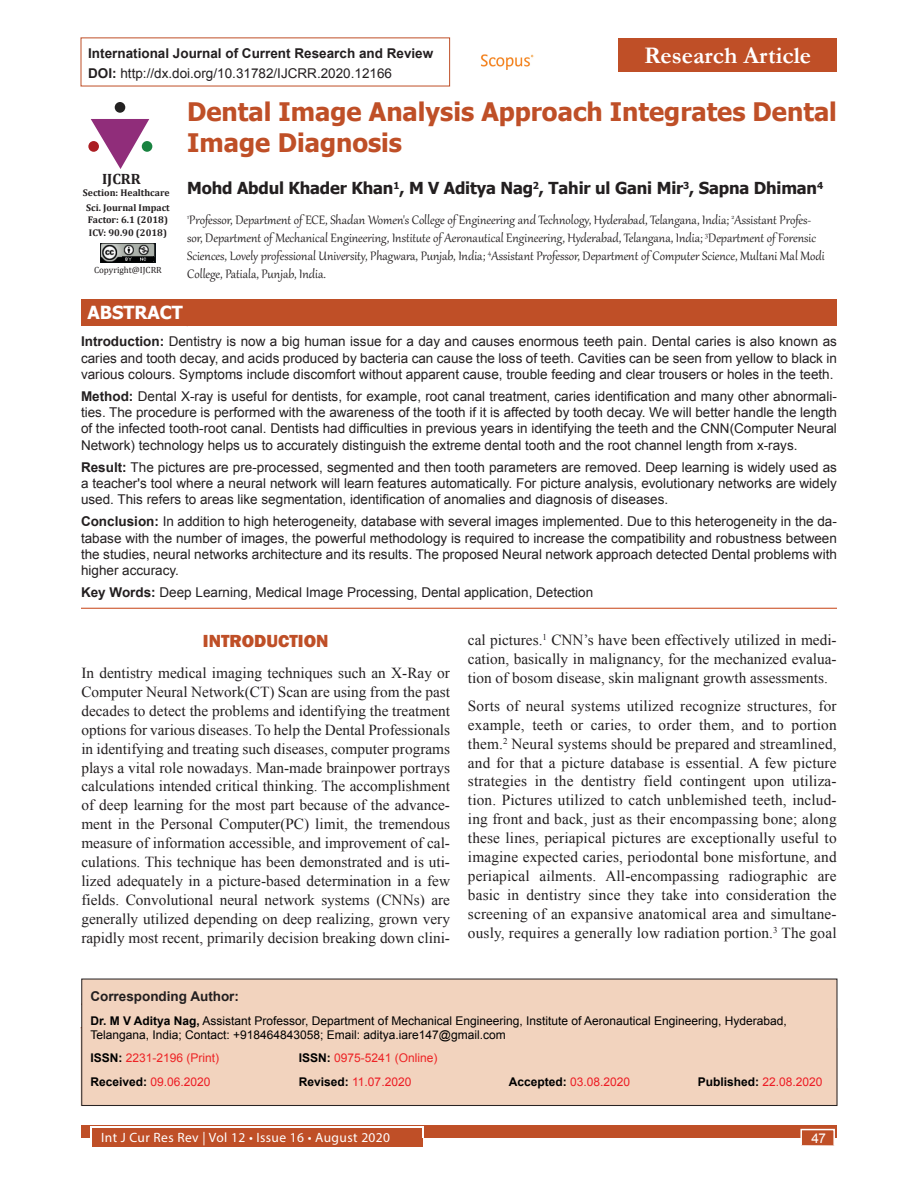
<style>
.page{position:relative;width:918px;height:1188px;background:#fff}
.page>*{position:absolute;margin:0;border:0;box-sizing:border-box;transform-origin:0 0}
.Article_title{font:700 25.5px/30.6px "Tahoma";color:#bf4f27}
.Articles{font:700 24px "Garamond";color:#fff}
.Head_1{font:800 18px "Franklin Gothic";color:#bf4f27}
.t1{font:700 18px "Tahoma";color:#fff}
.Author_name{font:700 16.5px "Tahoma";letter-spacing:-.01em;color:#231f20}
.Text{font:15.3px/18.9px "Times New Roman";color:#231f20;text-align:justify}
.Author_affiliation{font:15px/18px "Gabriola";color:#231f20}
.t2{font:700 15px "Cambria";color:#231f20}
.Abstract_text{font:13.5px/16.2px "Arial";color:#231f20;text-align:justify}
.Keywords{font:13.5px "Arial";color:#231f20}
.Corresponding_head{font:700 13.5px "Arial";color:#231f20}
.t3{font:13.5px "Myriad Pro";letter-spacing:.03em;color:#fff}
.t4{font:13.5px "Arial";color:#fff}
.Corresponding_text{font:12px/14.4px "Arial";color:#000}
.Corresponding_text-2{font:12px "Arial";color:#ed1c24}
.Corresponding_text-3{font:12px "Arial";color:#ed2224}
.Corresponding_text-4{font:700 12px "Arial";color:#000}
.t5{font:700 9.75px/11.7px "Cambria";color:#231f20}
.Text-2{font:9px "Cambria";color:#231f20}
.s1{font-weight:700}
.s2{font-weight:700;color:#000}
.s3{font-weight:400;color:#ed1c24}
</style>
<div class="page">
<div style="left:81px;top:1125px;width:756px;height:13px;background:#bf4f27"></div>
<div style="left:92px;top:1128px;width:330px;height:19px;background:#bf4f27"></div>
<hr style="left:90px;top:1127px;width:333px;height:1px;background:#fff">
<svg style="left:90px;top:1128px;width:2px;height:10px"></svg>
<svg style="left:422px;top:1127px;width:2px;height:11px"></svg>
<div style="left:800px;top:1129px;width:35px;height:17px;background:#bf4f27;border:2px solid #fff"></div>
<div style="left:81px;top:979px;width:756px;height:127px;background:#f2d3be;border:1px solid #231f20"></div>
<div style="left:618px;top:38px;width:219px;height:34px;background:#bf4f27"></div>
<svg style="left:91px;top:119px;width:58px;height:50px"></svg>
<div style="left:142px;top:141px;width:10px;height:11px;background:#198340;border-radius:50%"></div>
<div style="left:115px;top:102px;width:10px;height:11px;background:#232222;border-radius:50%"></div>
<div style="left:88px;top:141px;width:11px;height:11px;background:#ab1e23;border-radius:50%"></div>
<hr style="left:81px;top:608px;width:756px;height:1px;background:#cd562c">
<div style="left:81px;top:299px;width:756px;height:27px;background:#bf4f27"></div>
<img style="left:481px;top:54px;width:53px;height:16px">
<img style="left:101px;top:243px;width:54px;height:20px">
<img style="left:123px;top:257px;width:31px;height:5px">
<p class="Corresponding_head" style="left:88px;top:44px;width:347px">International Journal of Current Research and Review</p>
<p class="Articles" style="left:644px;top:39px;width:169px">Research Article</p>
<p class="Abstract_text" style="left:88px;top:66px;width:305px"><span class="s1">DOI:</span> http://dx.doi.org/10.31782/IJCRR.2020.12166</p>
<p class="t2" style="left:102px;top:168px;width:40px">IJCRR</p>
<p class="t5" style="left:83px;top:186px;width:88px">Section: Healthcare</p>
<p class="t5" style="left:86px;top:201px;width:85px">Sci. Journal Impact<br>Factor: 6.1 (2018)</p>
<p class="t5" style="left:89px;top:226px;width:80px">ICV: 90.90 (2018)</p>
<p class="Text-2" style="left:94px;top:265px;width:69px">Copyright@IJCRR</p>
<p class="Article_title" style="left:187px;top:98px;width:651px">Dental Image Analysis Approach Integrates Dental<br>Image Diagnosis</p>
<p class="Author_name" style="left:187px;top:177px;width:637px">Mohd Abdul Khader Khan<sup>1</sup>, M V Aditya Nag<sup>2</sup>, Tahir ul Gani Mir<sup>3</sup>, Sapna Dhiman<sup>4</sup></p>
<p class="Author_affiliation" style="left:187px;top:210px;width:639px"><sup>1</sup>Professor, Department of ECE, Shadan Women's College of Engineering and Technology, Hyderabad, Telangana, India; <sup>2</sup>Assistant Profes&shy;sor, Department of Mechanical Engineering, Institute of Aeronautical Engineering, Hyderabad, Telangana, India; <sup>3</sup>Department of Forensic Sciences, Lovely professional University, Phagwara, Punjab, India; <sup>4</sup>Assistant Professor, Department of Computer Science, Multani Mal Modi College, Patiala, Punjab, India.</p>
<p class="t1" style="left:87px;top:300px;width:97px">ABSTRACT</p>
<p class="Abstract_text" style="left:81px;top:334px;width:757px"><span class="s1">Introduction:</span> Dentistry is now a big human issue for a day and causes enormous teeth pain. Dental caries is also known as caries and tooth decay, and acids produced by bacteria can cause the loss of teeth. Cavities can be seen from yellow to black in various colours. Symptoms include discomfort without apparent cause, trouble feeding and clear trousers or holes in the teeth.</p>
<p class="Abstract_text" style="left:81px;top:388px;width:758px"><span class="s1">Method:</span> Dental X-ray is useful for dentists, for example, root canal treatment, caries identification and many other abnormali&shy;ties. The procedure is performed with the awareness of the tooth if it is affected by tooth decay. We will better handle the length of the infected tooth-root canal. Dentists had difficulties in previous years in identifying the teeth and the CNN(Computer Neural Network) technology helps us to accurately distinguish the extreme dental tooth and the root channel length from x-rays.</p>
<p class="Abstract_text" style="left:81px;top:459px;width:758px"><span class="s1">Result:</span> The pictures are pre-processed, segmented and then tooth parameters are removed. Deep learning is widely used as a teacher's tool where a neural network will learn features automatically. For picture analysis, evolutionary networks are widely used. This refers to areas like segmentation, identification of anomalies and diagnosis of diseases.</p>
<p class="Abstract_text" style="left:81px;top:514px;width:757px"><span class="s1">Conclusion:</span> In addition to high heterogeneity, database with several images implemented. Due to this heterogeneity in the da&shy;tabase with the number of images, the powerful methodology is required to increase the compatibility and robustness between the studies, neural networks architecture and its results. The proposed Neural network approach detected Dental problems with higher accuracy.</p>
<p class="Keywords" style="left:81px;top:584px;width:514px"><span class="s1">Key Words:</span> Deep Learning, Medical Image Processing, Dental application, Detection</p>
<p class="Head_1" style="left:203px;top:629px;width:127px">INTRODUCTION</p>
<p class="Text" style="left:81px;top:663px;width:370px">In dentistry medical imaging techniques such an X-Ray or Computer Neural Network(CT) Scan are using from the past decades to detect the problems and identifying the treatment options for various diseases. To help the Dental Professionals in identifying and treating such diseases, computer programs plays a vital role nowadays. Man-made brainpower portrays calculations intended critical thinking. The accomplishment of deep learning for the most part because of the advance&shy;ment in the Personal Computer(PC) limit, the tremendous measure of information accessible, and improvement of cal&shy;culations. This technique has been demonstrated and is uti&shy;lized adequately in a picture-based determination in a few fields. Convolutional neural network systems (CNNs) are generally utilized depending on deep realizing, grown very rapidly most recent, primarily decision breaking down clini-</p>
<p class="Text" style="left:468px;top:630px;width:370px">cal pictures.<sup>1</sup> CNN’s have been effectively utilized in medi&shy;cation, basically in malignancy, for the mechanized evalua&shy;tion of bosom disease, skin malignant growth assessments.</p>
<p class="Text" style="left:468px;top:696px;width:370px">Sorts of neural systems utilized recognize structures, for example, teeth or caries, to order them, and to portion them.<sup>2</sup> Neural systems should be prepared and streamlined, and for that a picture database is essential. A few picture strategies in the dentistry field contingent upon utiliza&shy;tion. Pictures utilized to catch unblemished teeth, includ&shy;ing front and back, just as their encompassing bone; along these lines, periapical pictures are exceptionally useful to imagine expected caries, periodontal bone misfortune, and periapical ailments. All-encompassing radiographic are basic in dentistry since they take into consideration the screening of an expansive anatomical area and simultane&shy;ously, requires a generally low radiation portion.<sup>3</sup> The goal</p>
<p class="Corresponding_head" style="left:90px;top:987px;width:150px">Corresponding Author:</p>
<p class="Corresponding_text" style="left:90px;top:1013px;width:698px"><span class="s1">Dr. M V Aditya Nag,</span> Assistant Professor, Department of Mechanical Engineering, Institute of Aeronautical Engineering, Hyderabad,<br>Telangana, India; Contact: +918464843058; Email: aditya.iare147@gmail.com</p>
<p class="Corresponding_text-3" style="left:90px;top:1050px;width:130px"><span class="s2">ISSN:</span> 2231-2196 (Print)</p>
<p class="Corresponding_text-3" style="left:299px;top:1050px;width:140px"><span class="s2">ISSN:</span> 0975-5241 (Online)</p>
<p class="Corresponding_text-2" style="left:90px;top:1074px;width:122px"><span class="s2">Received:</span> 09.06.2020</p>
<p class="Corresponding_text-2" style="left:299px;top:1074px;width:114px"><span class="s2">Revised:</span> 11.07.2020</p>
<p class="Corresponding_text-2" style="left:509px;top:1074px;width:123px"><span class="s2">Accepted:</span> 03.08.2020</p>
<p class="Corresponding_text-4" style="left:698px;top:1074px;width:126px">Published: <span class="s3">22.08.2020</span></p>
<p class="t3" style="left:101px;top:1129px;width:291px">Int J Cur Res Rev | Vol 12 • Issue 16 • August 2020</p>
<p class="t4" style="left:812px;top:1130px;width:16px">47</p>
</div>
